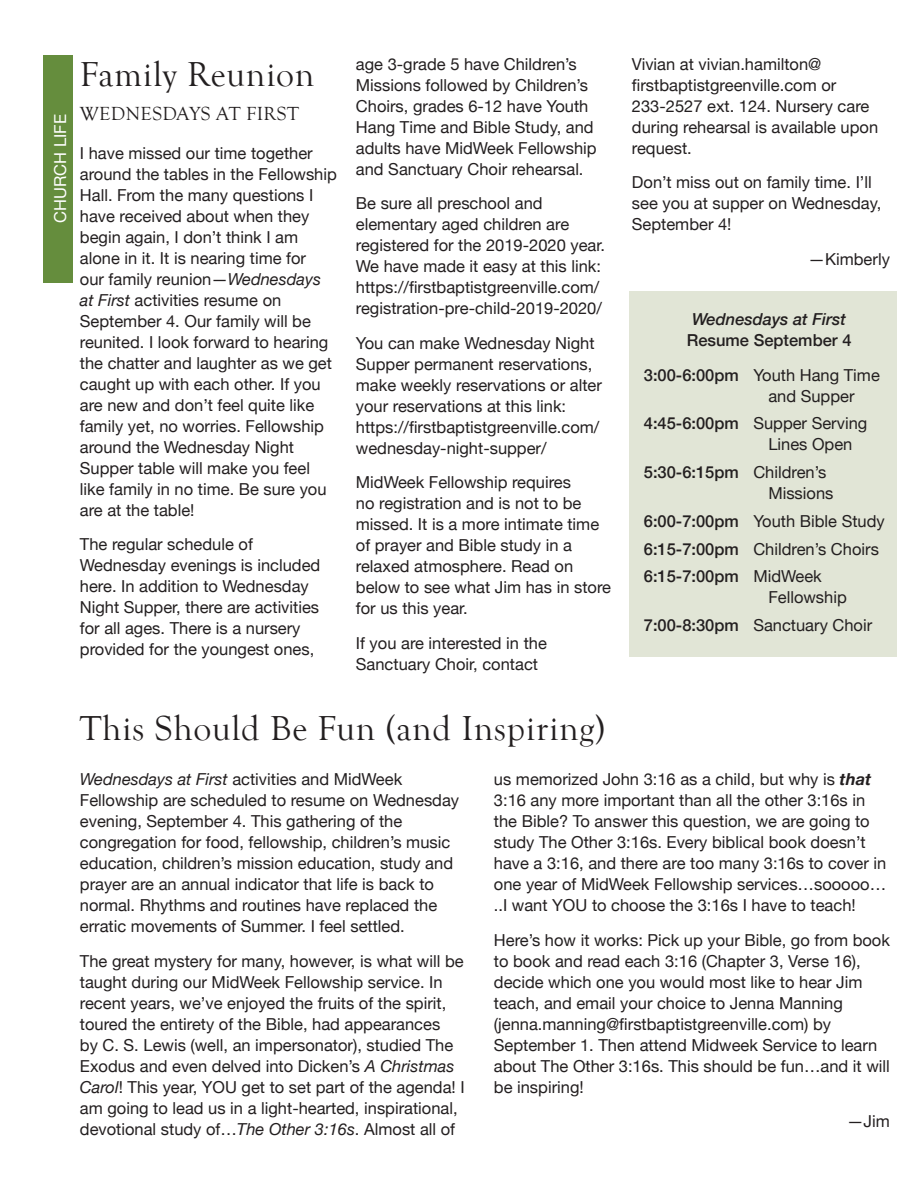
<style>
.page{position:relative;width:918px;height:1188px;background:#fff}
.page>*{position:absolute;margin:0;border:0;box-sizing:border-box;transform-origin:0 0}
.Article_Title{font:35.7px "Goudy Old Style T";letter-spacing:.02em;color:#231f20}
.Article_subtitle{font:19.5px "Goudy Old Style T";letter-spacing:.02em;color:#231f20}
.t1{font:16.5px/21px "Helvetica Neue";color:#231f20}
.t2{font:italic 500 16.5px "Helvetica Neue";color:#231f20}
.t3{font:500 16.5px "Helvetica Neue";color:#231f20}
.acts_of_kindness__et{font:16.5px "Helvetica Neue";color:#fff}
.s1{font-style:italic}
.s2{font-weight:500}
.s3{font-weight:700;font-style:italic}
</style>
<div class="page">
<svg style="left:43px;top:55px;width:1px;height:227px"></svg>
<div style="left:629px;top:292px;width:268px;height:365px;background:#e1e5d6"></div>
<div style="left:44px;top:55px;width:29px;height:227px;background:#658d3d"></div>
<p class="acts_of_kindness__et" style="left:49px;top:223px;width:110px;rotate:-90deg">CHURCH LIFE</p>
<p class="Article_Title" style="left:80px;top:55px;width:236px">Family Reunion</p>
<p class="Article_subtitle" style="left:80px;top:103px;width:221px">WEDNESDAYS AT FIRST</p>
<p class="t1" style="left:80px;top:143px;width:259px">I have missed our time together around the tables in the Fellowship<br>Hall. From the many questions I have received about when they begin again, I don’t think I am alone in it. It is nearing time for<br>our family reunion—<span class="s1">Wednesdays at First</span> activities resume on<br>September 4. Our family will be reunited. I look forward to hearing the chatter and laughter as we get caught up with each other. If you are new and don’t feel quite like family yet, no worries. Fellowship around the Wednesday Night<br>Supper table will make you feel like family in no time. Be sure you are at the table!</p>
<p class="t1" style="left:80px;top:535px;width:242px">The regular schedule of<br>Wednesday evenings is included here. In addition to Wednesday<br>Night Supper, there are activities for all ages. There is a nursery provided for the youngest ones,</p>
<p class="t1" style="left:356px;top:54px;width:242px">age 3-grade 5 have Children’s<br>Missions followed by Children’s<br>Choirs, grades 6-12 have Youth<br>Hang Time and Bible Study, and adults have MidWeek Fellowship and Sanctuary Choir rehearsal.</p>
<p class="t1" style="left:356px;top:194px;width:251px">Be sure all preschool and elementary aged children are registered for the 2019-2020 year.<br>We have made it easy at this link: https://firstbaptistgreenville.com/ registration-pre-child-2019-2020/</p>
<p class="t1" style="left:356px;top:333px;width:247px">You can make Wednesday Night<br>Supper permanent reservations, make weekly reservations or alter your reservations at this link: https://firstbaptistgreenville.com/ wednesday-night-supper/</p>
<p class="t1" style="left:356px;top:473px;width:257px">MidWeek Fellowship requires<br>no registration and is not to be missed. It is a more intimate time of prayer and Bible study in a relaxed atmosphere. Read on below to see what Jim has in store for us this year.</p>
<p class="t1" style="left:356px;top:633px;width:193px">If you are interested in the<br>Sanctuary Choir, contact</p>
<p class="t1" style="left:632px;top:54px;width:248px">Vivian at vivian.hamilton@ firstbaptistgreenville.com or<br>233-2527 ext. 124. Nursery care during rehearsal is available upon request.</p>
<p class="t1" style="left:632px;top:173px;width:251px">Don’t miss out on family time. I’ll see you at supper on Wednesday,<br>September 4!</p>
<p class="t1" style="left:809px;top:249px;width:83px">—Kimberly</p>
<p class="t2" style="left:692px;top:305px;width:155px">Wednesdays at First</p>
<p class="t3" style="left:687px;top:327px;width:166px">Resume September 4</p>
<p class="t1" style="left:768px;top:365px;width:113px;text-indent:-124px"><span class="s2">3:00-6:00pm</span> Youth Hang Time and Supper</p>
<p class="t1" style="left:768px;top:414px;width:100px;text-indent:-124px"><span class="s2">4:45-6:00pm</span> Supper Serving<br>Lines Open</p>
<p class="t1" style="left:768px;top:463px;width:67px;text-indent:-124px"><span class="s2">5:30-6:15pm</span> Children’s<br>Missions</p>
<p class="t1" style="left:644px;top:512px;width:242px"><span class="s2">6:00-7:00pm</span> Youth Bible Study</p>
<p class="t1" style="left:644px;top:539px;width:237px"><span class="s2">6:15-7:00pm</span> Children’s Choirs</p>
<p class="t1" style="left:768px;top:567px;width:80px;text-indent:-124px"><span class="s2">6:15-7:00pm</span> MidWeek<br>Fellowship</p>
<p class="t1" style="left:644px;top:616px;width:230px"><span class="s2">7:00-8:30pm</span> Sanctuary Choir</p>
<p class="Article_Title" style="left:80px;top:709px;width:527px">This Should Be Fun (and Inspiring)</p>
<p class="t1" style="left:80px;top:770px;width:381px"><span class="s1">Wednesdays at First</span> activities and MidWeek Fellowship are scheduled to resume on Wednesday evening, September 4. This gathering of the congregation for food, fellowship, children’s music education, children’s mission education, study and prayer are an annual indicator that life is back to normal. Rhythms and routines have replaced the erratic movements of Summer. I feel settled.</p>
<p class="t1" style="left:80px;top:951px;width:386px">The great mystery for many, however, is what will be taught during our MidWeek Fellowship service. In recent years, we’ve enjoyed the fruits of the spirit, toured the entirety of the Bible, had appearances<br>by C. S. Lewis (well, an impersonator), studied The Exodus and even delved into Dicken’s <span class="s1">A Christmas Carol</span>! This year, YOU get to set part of the agenda! I am going to lead us in a light-hearted, inspirational, devotional study of…<span class="s1">The Other 3:16s</span>. Almost all of</p>
<p class="t1" style="left:494px;top:770px;width:394px">us memorized John 3:16 as a child, but why is <span class="s3">that </span>3:16 any more important than all the other 3:16s in the Bible? To answer this question, we are going to study The Other 3:16s. Every biblical book doesn’t have a 3:16, and there are too many 3:16s to cover in one year of MidWeek Fellowship services…sooooo… ..I want YOU to choose the 3:16s I have to teach!</p>
<p class="t1" style="left:494px;top:931px;width:398px">Here’s how it works: Pick up your Bible, go from book to book and read each 3:16 (Chapter 3, Verse 16), decide which one you would most like to hear Jim teach, and email your choice to Jenna Manning (jenna.manning@firstbaptistgreenville.com) by September 1. Then attend Midweek Service to learn about The Other 3:16s. This should be fun…and it will be inspiring!</p>
<p class="t1" style="left:847px;top:1112px;width:44px">—Jim</p>
</div>
